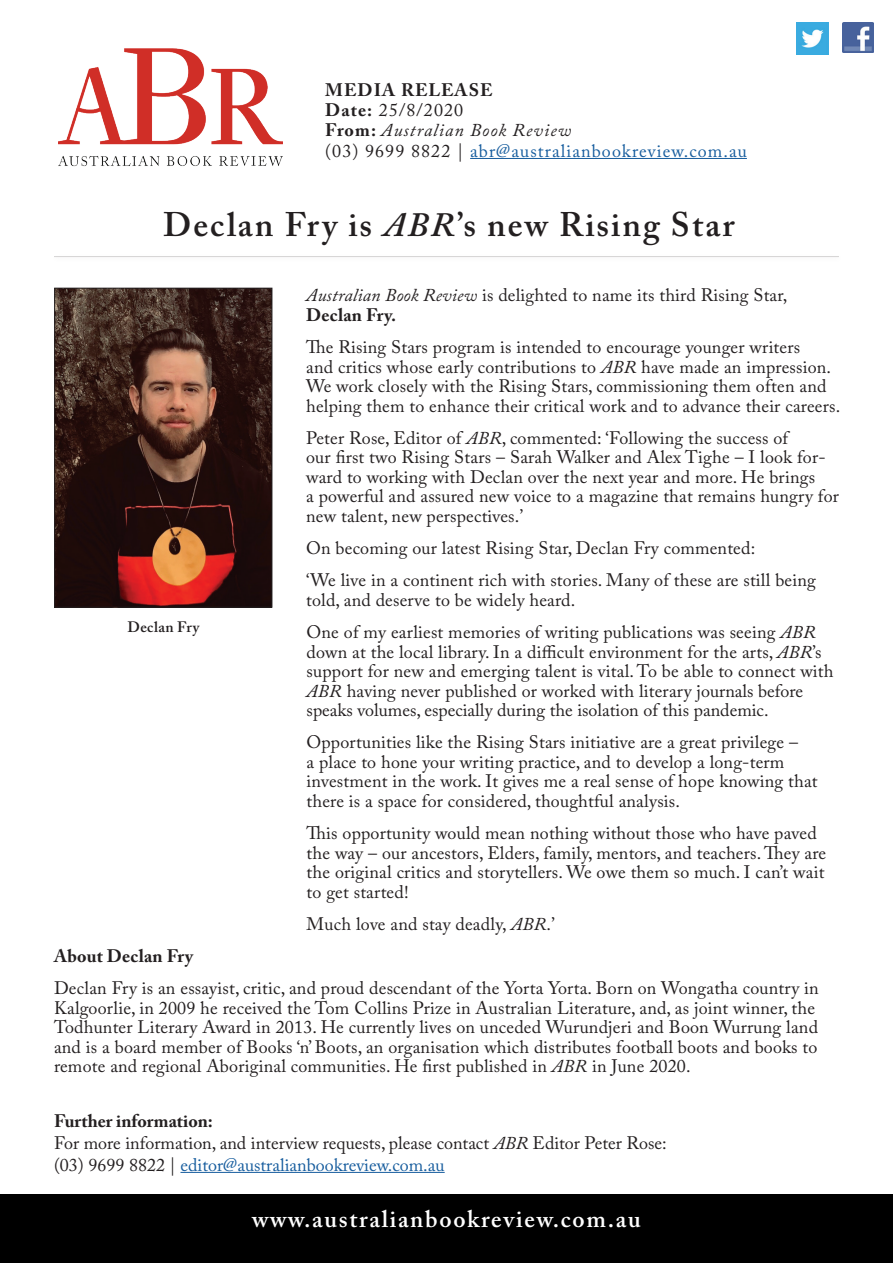
<style>
.page{position:relative;width:893px;height:1263px;background:#fff}
.page>*{position:absolute;margin:0;border:0;box-sizing:border-box;transform-origin:0 0}
.t1{font:600 33.9px "Adobe Caslon Pro";letter-spacing:.06em;color:#231f20}
.t2{font:600 24px "Adobe Caslon Pro";letter-spacing:.07em;color:#fff}
.t3{font:18px/19.5px "Adobe Caslon Pro";letter-spacing:.01em;color:#231f20}
.t4{font:18px/20.2px "Adobe Caslon Pro";letter-spacing:.06em;color:#175d9e}
.t5{font:700 18px "Adobe Caslon Pro";letter-spacing:.01em;color:#231f20}
.t6{font:600 15px "Adobe Caslon Pro";letter-spacing:.02em;color:#231f20}
.s1{font-weight:700;color:#231f20}
.s2{color:#231f20}
.s3{font-style:italic;color:#231f20}
.s4{font-style:italic}
.s5{font-weight:700}
.s6{color:#175d9e}
</style>
<div class="page">
<div style="left:0;top:1194px;width:893px;height:69px;background:#000"></div>
<img style="left:59px;top:48px;width:224px;height:119px">
<hr style="left:470px;top:158px;width:277px;height:1px;background:#175d9e">
<img style="left:843px;top:22px;width:30px;height:31px">
<img style="left:797px;top:22px;width:31px;height:32px">
<hr style="left:54px;top:256px;width:785px;height:1px;background:#231f20">
<img style="left:56px;top:290px;width:214px;height:315px">
<div style="left:54px;top:288px;width:218px;height:319px;border:1px solid #231f20"></div>
<hr style="left:180px;top:1172px;width:265px;height:1px;background:#175d9e">
<p class="t4" style="left:325px;top:80px;width:423px"><span class="s1">MEDIA RELEASE<br>Date:</span> <span class="s2">25/8/2020<br></span><span class="s1">From:</span> <span class="s3">Australian Book Review<br></span><span class="s2">(03) 9699 8822 |</span> abr@australianbookreview.com.au</p>
<h1 class="t1" style="left:163px;top:205px;width:573px">Declan Fry is <span class="s4">ABR</span>’s new Rising Star</h1>
<p class="t6" style="left:128px;top:618px;width:73px">Declan Fry</p>
<p class="t3" style="left:306px;top:285px;width:483px"><span class="s4">Australian Book Review</span> is delighted to name its third Rising Star,<br><span class="s5">Declan Fry.</span></p>
<p class="t3" style="left:306px;top:337px;width:536px">The Rising Stars program is intended to encourage younger writers<br>and critics whose early contributions to <span class="s4">ABR</span> have made an impression.<br>We work closely with the Rising Stars, commissioning them often and helping them to enhance their critical work and to advance their careers.</p>
<p class="t3" style="left:306px;top:428px;width:534px">Peter Rose, Editor of <span class="s4">ABR</span>, commented: ‘Following the success of<br>our first two Rising Stars – Sarah Walker and Alex Tighe – I look for&shy;ward to working with Declan over the next year and more. He brings<br>a powerful and assured new voice to a magazine that remains hungry for new talent, new perspectives.’</p>
<p class="t3" style="left:306px;top:532px;width:511px;line-height:32.2px">On becoming our latest Rising Star, Declan Fry commented:<br>‘We live in a continent rich with stories. Many of these are still being</p>
<p class="t3" style="left:306px;top:583px;width:511px;line-height:32.2px">told, and deserve to be widely heard.<br>One of my earliest memories of writing publications was seeing <span class="s4">ABR</span></p>
<p class="t3" style="left:307px;top:641px;width:528px">down at the local library. In a difficult environment for the arts, <span class="s4">ABR</span>’s support for new and emerging talent is vital. To be able to connect with <span class="s4">ABR</span> having never published or worked with literary journals before speaks volumes, especially during the isolation of this pandemic.</p>
<p class="t3" style="left:307px;top:732px;width:513px">Opportunities like the Rising Stars initiative are a great privilege –<br>a place to hone your writing practice, and to develop a long-term investment in the work. It gives me a real sense of hope knowing that there is a space for considered, thoughtful analysis.</p>
<p class="t3" style="left:307px;top:823px;width:521px">This opportunity would mean nothing without those who have paved the way – our ancestors, Elders, family, mentors, and teachers. They are the original critics and storytellers. We owe them so much. I can’t wait to get started!</p>
<p class="t3" style="left:307px;top:914px;width:250px">Much love and stay deadly, <span class="s4">ABR</span>.’</p>
<p class="t5" style="left:54px;top:945px;width:141px">About Declan Fry</p>
<p class="t3" style="left:54px;top:978px;width:766px">Declan Fry is an essayist, critic, and proud descendant of the Yorta Yorta. Born on Wongatha country in Kalgoorlie, in 2009 he received the Tom Collins Prize in Australian Literature, and, as joint winner, the Todhunter Literary Award in 2013. He currently lives on unceded Wurundjeri and Boon Wurrung land and is a board member of Books ‘n’ Boots, an organisation which distributes football boots and books to remote and regional Aboriginal communities. He first published in <span class="s4">ABR</span> in June 2020.</p>
<p class="t3" style="left:54px;top:1110px;width:614px;line-height:21.6px"><span class="s5">Further information:<br></span>For more information, and interview requests, please contact <span class="s4">ABR</span> Editor Peter Rose: (03) 9699 8822 | <span class="s6">editor@australianbookreview.com.au</span></p>
<h2 class="t2" style="left:252px;top:1204px;width:390px">www.australianbookreview.com.au</h2>
</div>
